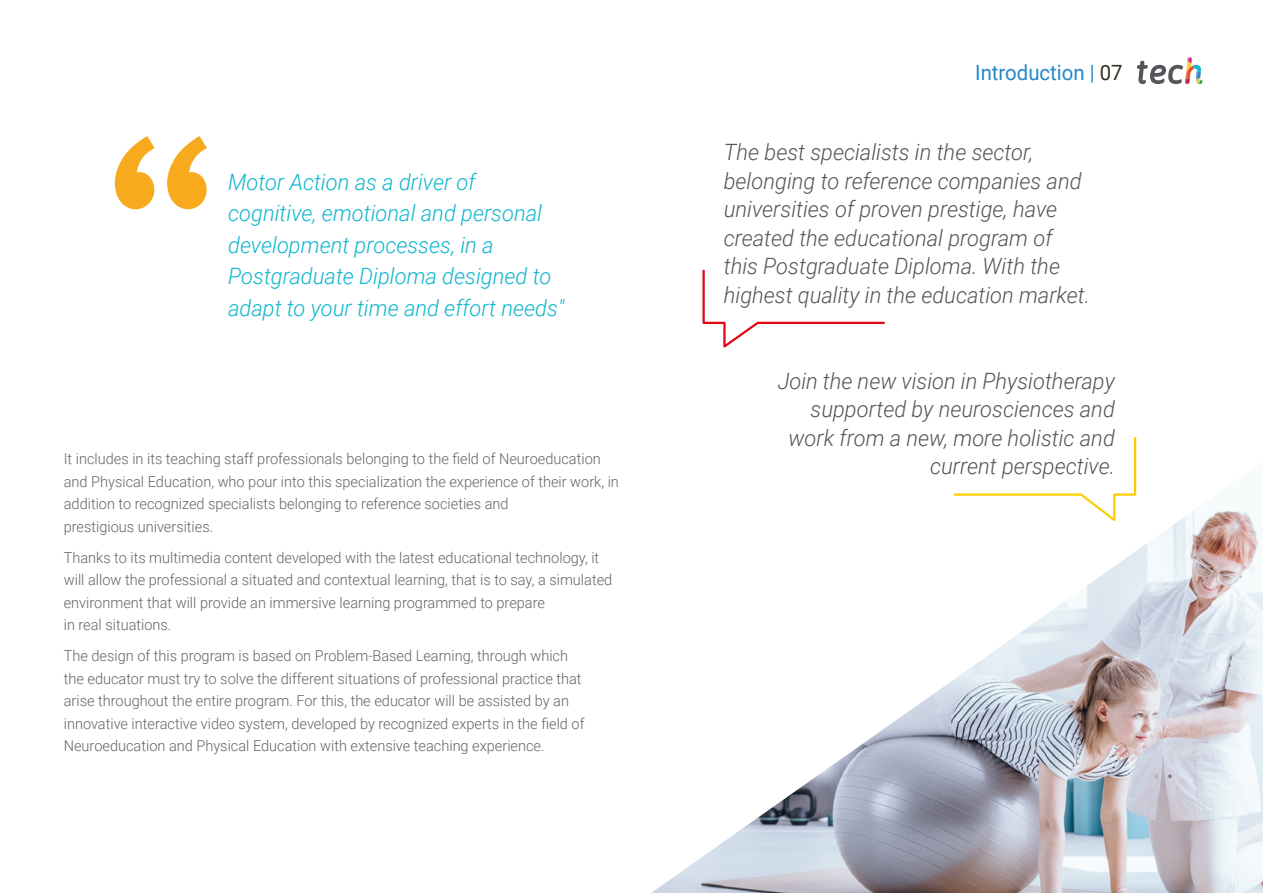
<style>
.page{position:relative;width:1263px;height:893px;background:#fff}
.page>*{position:absolute;margin:0;border:0;box-sizing:border-box;transform-origin:0 0}
.t1{font:italic 300 22.5px/28.5px "Roboto";color:#52555b;text-align:right}
.t2{font:italic 300 22.5px/31.5px "Roboto";color:#0fb6cf}
.t3{font:21px "Roboto";color:#2488c9}
.t4{font:300 15px/22.5px "Roboto";color:#61646a}
.s1{color:#312e20}
</style>
<div class="page">
<svg style="left:115px;top:136px;width:92px;height:73px"></svg>
<img style="left:651px;top:510px;width:612px;height:383px">
<svg style="left:1137px;top:57px;width:65px;height:27px"></svg>
<svg style="left:952px;top:437px;width:185px;height:88px"></svg>
<svg style="left:702px;top:269px;width:183px;height:79px"></svg>
<h1 class="t2" style="left:228px;top:165px;width:337px">Motor Action as a driver of cognitive, emotional and personal development processes, in a<br>Postgraduate Diploma designed to adapt to your time and effort needs"</h1>
<p class="t4" style="left:64px;top:447px;width:557px">It includes in its teaching staff professionals belonging to the field of Neuroeducation and Physical Education, who pour into this specialization the experience of their work, in addition to recognized specialists belonging to reference societies and<br>prestigious universities.</p>
<p class="t4" style="left:64px;top:545px;width:550px">Thanks to its multimedia content developed with the latest educational technology, it will allow the professional a situated and contextual learning, that is to say, a simulated environment that will provide an immersive learning programmed to prepare<br>in real situations.</p>
<p class="t4" style="left:64px;top:644px;width:522px">The design of this program is based on Problem-Based Learning, through which the educator must try to solve the different situations of professional practice that arise throughout the entire program. For this, the educator will be assisted by an innovative interactive video system, developed by recognized experts in the field of Neuroeducation and Physical Education with extensive teaching experience.</p>
<h2 class="t3" style="left:975px;top:57px;width:149px">Introduction | <span class="s1">07</span></h2>
<h1 class="t1" style="left:724px;top:137px;width:368px;text-align:left">The best specialists in the sector, belonging to reference companies and universities of proven prestige, have created the educational program of this Postgraduate Diploma. With the highest quality in the education market.</h1>
<h1 class="t1" style="left:778px;top:366px;width:339px">Join the new vision in Physiotherapy supported by neurosciences and work from a new, more holistic and current perspective.</h1>
</div>
